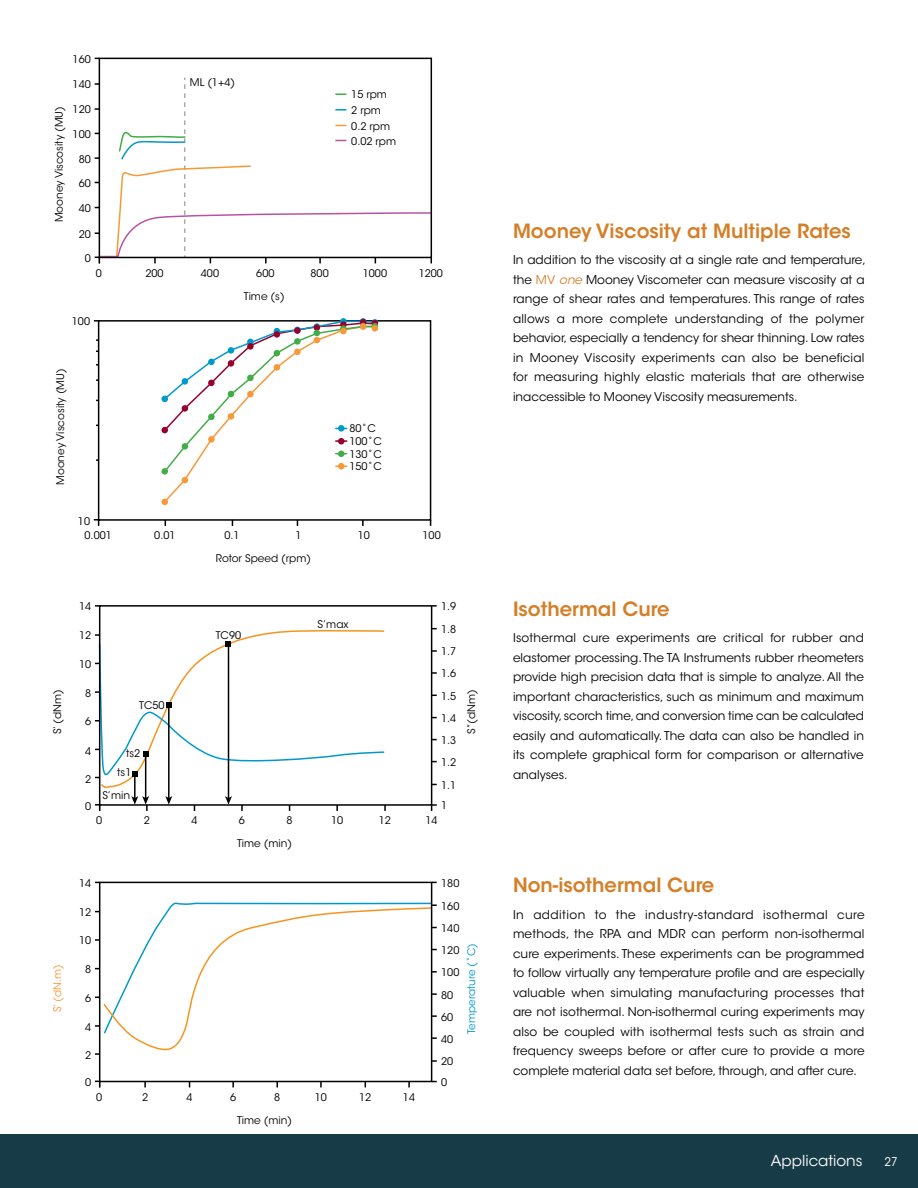
<style>
.page{position:relative;width:918px;height:1188px;background:#fff}
.page>*{position:absolute;margin:0;border:0;box-sizing:border-box;transform-origin:0 0}
.t1{font:600 19.5px "ITC Avant Garde Std";color:#d47f28}
.t2{font:15px "ITC Avant Garde Std";color:#fff}
.t3{font:12px/19.5px "ITC Avant Garde Std";color:#000;text-align:justify}
.t4{font:12px "ITC Avant Garde Std";color:#fff;scale:.95 1}
.t5{font:10.5px/22.4px "ITC Avant Garde Std";color:#000}
.t6{font:10.5px "ITC Avant Garde Std";color:#0099cd}
.t7{font:10.5px "ITC Avant Garde Std";color:#f89838}
.s1{color:#d47f28}
.s2{font-style:italic;color:#d47f28}
</style>
<div class="page">
<div style="left:0;top:1134px;width:918px;height:54px;background:#183c47"></div>
<svg style="left:95px;top:804px;width:5px;height:7px"></svg>
<svg style="left:431px;top:804px;width:6px;height:7px"></svg>
<svg style="left:98px;top:605px;width:335px;height:202px"></svg>
<hr style="left:145px;top:755px;width:1px;height:44px;background:#000">
<svg style="left:131px;top:796px;width:18px;height:15px"></svg>
<hr style="left:168px;top:706px;width:2px;height:93px;background:#000">
<svg style="left:165px;top:796px;width:7px;height:9px"></svg>
<hr style="left:228px;top:645px;width:1px;height:154px;background:#000">
<svg style="left:225px;top:796px;width:7px;height:9px"></svg>
<svg style="left:95px;top:634px;width:290px;height:150px"></svg>
<svg style="left:95px;top:1081px;width:5px;height:6px"></svg>
<svg style="left:98px;top:881px;width:335px;height:203px"></svg>
<svg style="left:94px;top:519px;width:5px;height:7px"></svg>
<svg style="left:97px;top:320px;width:335px;height:202px"></svg>
<svg style="left:162px;top:319px;width:216px;height:186px"></svg>
<div style="left:340px;top:328px;width:7px;height:6px;background:#f89838;border-radius:50%"></div>
<div style="left:360px;top:323px;width:6px;height:7px;background:#f89838;border-radius:50%"></div>
<div style="left:372px;top:325px;width:6px;height:7px;background:#f89838;border-radius:50%"></div>
<svg style="left:97px;top:57px;width:336px;height:21px"></svg>
<svg style="left:95px;top:78px;width:338px;height:185px"></svg>
<p class="t5" style="left:73px;top:48px;width:20px">160</p>
<p class="t5" style="left:73px;top:74px;width:20px">140</p>
<p class="t5" style="left:190px;top:71px;width:47px">ML (1+4)</p>
<p class="t5" style="left:351px;top:84px;width:37px">15 rpm</p>
<p class="t5" style="left:73px;top:99px;width:20px">120</p>
<p class="t5" style="left:48px;top:222px;width:118px;rotate:-90deg">Mooney Viscosity (Mu)</p>
<p class="t5" style="left:351px;top:102px;width:40px;line-height:15.9px">2 rpm<br>0.2 rpm</p>
<p class="t5" style="left:73px;top:123px;width:20px">100</p>
<p class="t5" style="left:351px;top:130px;width:46px">0.02 rpm</p>
<p class="t5" style="left:79px;top:148px;width:14px">80</p>
<p class="t5" style="left:79px;top:172px;width:14px">60</p>
<p class="t5" style="left:79px;top:197px;width:14px">40</p>
<p class="t5" style="left:79px;top:223px;width:14px">20</p>
<p class="t5" style="left:85px;top:247px;width:8px">0</p>
<p class="t5" style="left:96px;top:262px;width:8px">0</p>
<p class="t5" style="left:72px;top:310px;width:20px">100</p>
<p class="t5" style="left:49px;top:485px;width:118px;rotate:-90deg">Mooney Viscosity (Mu)</p>
<p class="t5" style="left:85px;top:514px;width:29px;line-height:14.7px;text-indent:-7px">10<br>0.001</p>
<p class="t5" style="left:79px;top:595px;width:14px">14</p>
<p class="t5" style="left:145px;top:262px;width:20px">200</p>
<p class="t5" style="left:201px;top:262px;width:20px">400</p>
<p class="t5" style="left:256px;top:262px;width:20px">600</p>
<p class="t5" style="left:311px;top:262px;width:20px">800</p>
<p class="t5" style="left:244px;top:285px;width:42px">Time (s)</p>
<p class="t5" style="left:363px;top:262px;width:26px">1000</p>
<p class="t5" style="left:419px;top:262px;width:26px">1200</p>
<p class="t5" style="left:349px;top:423px;width:34px;line-height:12.6px">80˚C<br>100˚C<br>130˚C<br>150˚C</p>
<p class="t5" style="left:154px;top:525px;width:23px">0.01</p>
<p class="t5" style="left:224px;top:525px;width:17px">0.1</p>
<p class="t5" style="left:296px;top:525px;width:8px">1</p>
<p class="t5" style="left:358px;top:525px;width:14px">10</p>
<p class="t5" style="left:423px;top:525px;width:20px">100</p>
<p class="t5" style="left:216px;top:547px;width:97px">Rotor speed (rpm)</p>
<p class="t5" style="left:441px;top:595px;width:17px">1.9</p>
<p class="t5" style="left:318px;top:613px;width:32px">s’max</p>
<p class="t5" style="left:441px;top:618px;width:17px">1.8</p>
<p class="t5" style="left:216px;top:624px;width:27px">TC90</p>
<p class="t5" style="left:79px;top:625px;width:14px">12</p>
<p class="t5" style="left:79px;top:653px;width:14px">10</p>
<p class="t5" style="left:85px;top:682px;width:8px">8</p>
<p class="t5" style="left:85px;top:710px;width:8px">6</p>
<p class="t5" style="left:441px;top:641px;width:17px">1.7</p>
<p class="t5" style="left:441px;top:663px;width:17px">1.6</p>
<p class="t5" style="left:46px;top:734px;width:46px;rotate:-90deg">s’ (dnm)</p>
<p class="t5" style="left:460px;top:734px;width:46px;rotate:-90deg">s”(dnm)</p>
<p class="t5" style="left:441px;top:685px;width:17px;text-align:justify">1.5<br>1.4<br>1.3<br>1.2<br>1.1</p>
<p class="t5" style="left:139px;top:694px;width:27px">TC50</p>
<p class="t5" style="left:85px;top:740px;width:8px">4</p>
<p class="t5" style="left:85px;top:768px;width:8px">2</p>
<p class="t5" style="left:85px;top:795px;width:8px">0</p>
<p class="t5" style="left:126px;top:742px;width:16px">ts2</p>
<p class="t5" style="left:117px;top:762px;width:16px">ts1</p>
<p class="t5" style="left:102px;top:784px;width:29px">s’min</p>
<p class="t5" style="left:441px;top:795px;width:8px">1</p>
<p class="t7" style="left:51px;top:1012px;width:49px;rotate:-90deg">s’ (dn.m)</p>
<p class="t5" style="left:96px;top:810px;width:8px">0</p>
<p class="t5" style="left:79px;top:872px;width:14px">14</p>
<p class="t5" style="left:79px;top:901px;width:14px">12</p>
<p class="t5" style="left:79px;top:930px;width:14px">10</p>
<p class="t5" style="left:85px;top:958px;width:8px">8</p>
<p class="t5" style="left:85px;top:987px;width:8px">6</p>
<p class="t5" style="left:85px;top:1017px;width:8px">4</p>
<p class="t5" style="left:85px;top:1045px;width:8px">2</p>
<p class="t5" style="left:85px;top:1071px;width:8px">0</p>
<p class="t5" style="left:144px;top:810px;width:8px">2</p>
<p class="t5" style="left:191px;top:810px;width:8px">4</p>
<p class="t5" style="left:239px;top:810px;width:8px">6</p>
<p class="t5" style="left:286px;top:810px;width:8px">8</p>
<p class="t5" style="left:331px;top:810px;width:14px">10</p>
<p class="t5" style="left:379px;top:810px;width:14px">12</p>
<p class="t5" style="left:426px;top:810px;width:14px">14</p>
<p class="t5" style="left:237px;top:832px;width:57px">Time (min)</p>
<p class="t5" style="left:441px;top:872px;width:20px">180</p>
<p class="t5" style="left:441px;top:895px;width:20px">160</p>
<p class="t5" style="left:441px;top:917px;width:20px">140</p>
<p class="t6" style="left:465px;top:1034px;width:92px;rotate:-90deg">Temperature (˚C)</p>
<p class="t5" style="left:441px;top:939px;width:20px">120</p>
<p class="t5" style="left:441px;top:961px;width:20px">100<br>80<br>60<br>40<br>20</p>
<p class="t5" style="left:441px;top:1071px;width:8px">0</p>
<p class="t5" style="left:96px;top:1086px;width:8px">0</p>
<p class="t5" style="left:142px;top:1086px;width:8px">2</p>
<p class="t5" style="left:186px;top:1086px;width:8px">4</p>
<p class="t5" style="left:230px;top:1086px;width:8px">6</p>
<p class="t5" style="left:274px;top:1086px;width:8px">8</p>
<p class="t5" style="left:315px;top:1086px;width:14px">10</p>
<p class="t5" style="left:359px;top:1086px;width:14px">12</p>
<p class="t5" style="left:403px;top:1086px;width:14px">14</p>
<p class="t5" style="left:237px;top:1109px;width:57px">Time (min)</p>
<h1 class="t1" style="left:513px;top:219px;width:339px">Mooney Viscosity at Multiple Rates</h1>
<p class="t3" style="left:513px;top:250px;width:354px;text-align:left">In addition to the viscosity at a single rate and temperature, the <span class="s1">MV</span> <span class="s2">one</span> Mooney Viscometer can measure viscosity at a range of shear rates and temperatures. This range of rates allows a more complete understanding of the polymer behavior, especially a tendency for shear thinning. Low rates in Mooney Viscosity experiments can also be beneficial for measuring highly elastic materials that are otherwise inaccessible to Mooney Viscosity measurements.</p>
<h1 class="t1" style="left:513px;top:596px;width:158px">Isothermal Cure</h1>
<p class="t3" style="left:513px;top:628px;width:353px">Isothermal cure experiments are critical for rubber and elastomer processing. The TA Instruments rubber rheometers provide high precision data that is simple to analyze. All the important characteristics, such as minimum and maximum viscosity, scorch time, and conversion time can be calculated easily and automatically. The data can also be handled in its complete graphical form for comparison or alternative analyses.</p>
<h1 class="t1" style="left:513px;top:873px;width:203px">Non-isothermal Cure</h1>
<p class="t3" style="left:513px;top:905px;width:353px">In addition to the industry-standard isothermal cure methods, the RPA and MDR can perform non-isothermal cure experiments. These experiments can be programmed to follow virtually any temperature profile and are especially valuable when simulating manufacturing processes that are not isothermal. Non-isothermal curing experiments may also be coupled with isothermal tests such as strain and frequency sweeps before or after cure to provide a more complete material data set before, through, and after cure.</p>
<p class="t2" style="left:771px;top:1152px;width:93px">Applications</p>
<p class="t4" style="left:885px;top:1154px;width:15px">27</p>
</div>
